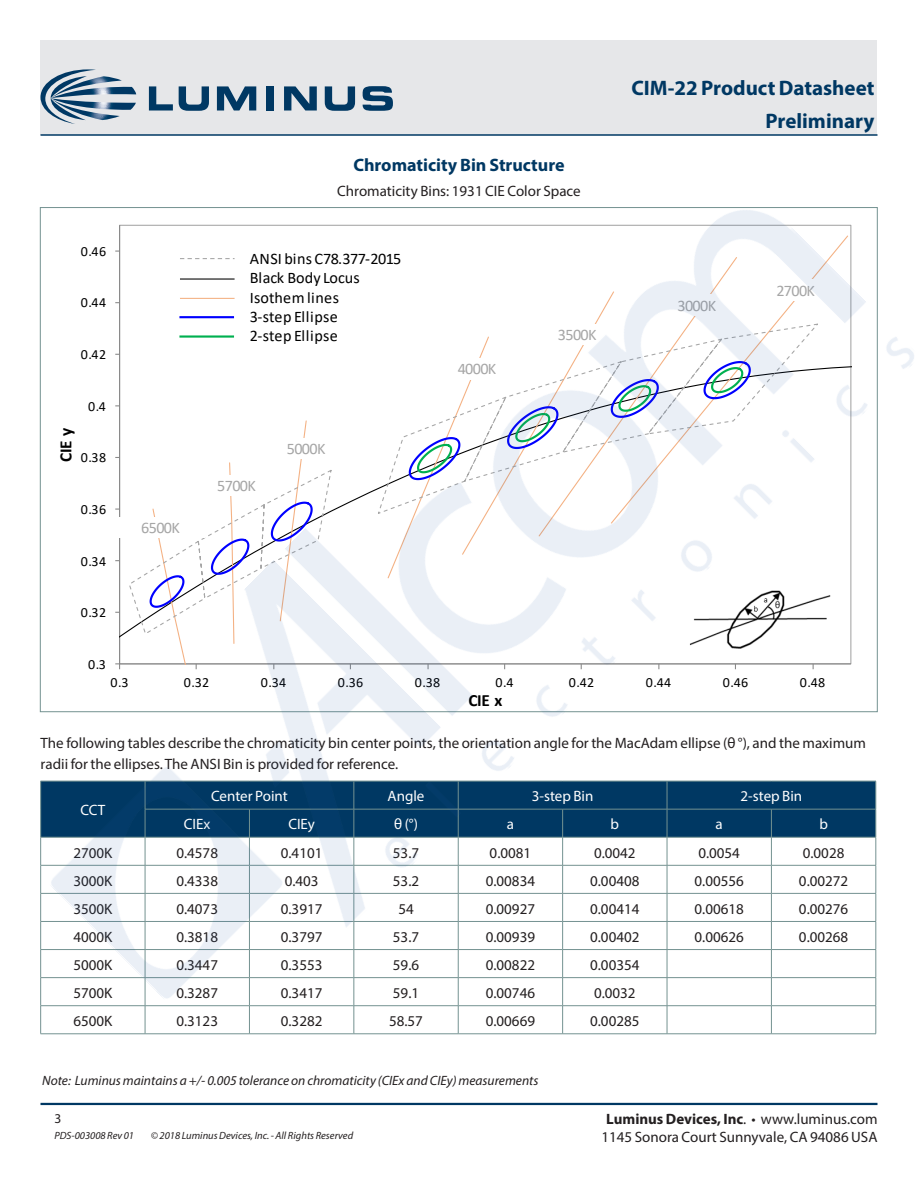
<style>
.page{position:relative;width:918px;height:1188px;background:#fff}
.page>*{position:absolute;margin:0;border:0;box-sizing:border-box;transform-origin:0 0}
.DS_Title1{font:700 21px "Myriad Pro";color:#003863}
.节{font:700 18px "Myriad Pro";color:#003863}
.t1{font:700 17.25px "Calibri";letter-spacing:-.025em;color:#000}
.t2{font:16.05px/19.4px "Calibri";letter-spacing:.01em;color:#000}
.t3{font:16.05px "Calibri";letter-spacing:-.04em;color:#a6a6a6}
.正文{font:15px/21px "Myriad Pro";color:#231f20}
.t4{font:15px "Myriad Pro";color:#fff}
.t5{font:700 15px "Myriad Pro";color:#231f20}
.DS_Body{font:15px "Myriad Pro";color:#231f20}
.t6{font:13.95px "Calibri";letter-spacing:.03em;color:#000}
.DS_Body-2{font:italic 13.5px "Myriad Pro";color:#231f20}
.zzFooterRight2{font:13.5px "Myriad Pro";color:#231f20}
.zzFooterRight1{font:italic 10.5px "Myriad Pro";color:#231f20}
.s1{font-weight:400}
</style>
<div class="page">
<div style="left:40px;top:40px;width:838px;height:95px;background:#e6e7e9"></div>
<hr style="left:40px;top:1103px;width:838px;height:2px;background:#003863">
<hr style="left:40px;top:134px;width:838px;height:2px;background:#003863">
<svg style="left:40px;top:69px;width:96px;height:55px"></svg>
<svg style="left:149px;top:86px;width:24px;height:25px"></svg>
<svg style="left:179px;top:86px;width:30px;height:25px"></svg>
<svg style="left:217px;top:86px;width:39px;height:25px"></svg>
<div style="left:266px;top:86px;width:8px;height:25px;background:#003863"></div>
<svg style="left:284px;top:86px;width:33px;height:25px"></svg>
<svg style="left:325px;top:86px;width:30px;height:25px"></svg>
<svg style="left:363px;top:86px;width:30px;height:25px"></svg>
<img style="left:39px;top:135px;width:875px;height:900px">
<p class="t6" style="left:81px;top:241px;width:27px">0.46</p>
<p class="t6" style="left:81px;top:293px;width:27px">0.44</p>
<p class="t6" style="left:81px;top:345px;width:27px">0.42</p>
<p class="t6" style="left:88px;top:396px;width:19px">0.4</p>
<p class="t1" style="left:54px;top:462px;width:35px;rotate:-90deg">CIE y</p>
<p class="t6" style="left:81px;top:448px;width:27px">0.38</p>
<p class="t6" style="left:81px;top:500px;width:27px">0.36</p>
<p class="t6" style="left:81px;top:551px;width:27px">0.34</p>
<p class="t6" style="left:81px;top:603px;width:27px">0.32</p>
<p class="t6" style="left:88px;top:654px;width:19px">0.3</p>
<p class="t3" style="left:141px;top:516px;width:40px">6500K</p>
<p class="节" style="left:353px;top:154px;width:213px">Chromaticity Bin Structure</p>
<p class="DS_Body" style="left:337px;top:181px;width:245px">Chromaticity Bins: 1931 CIE Color Space</p>
<p class="t2" style="left:250px;top:248px;width:153px">ANSI bins C78.377-2015<br>Black Body Locus<br>Isothem lines<br>3-step Ellipse<br>2-step Ellipse</p>
<p class="t3" style="left:217px;top:475px;width:40px">5700K</p>
<p class="t3" style="left:287px;top:438px;width:40px">5000K</p>
<p class="t3" style="left:458px;top:358px;width:40px">4000K</p>
<p class="t3" style="left:558px;top:324px;width:40px">3500K</p>
<p class="DS_Title1" style="left:631px;top:74px;width:245px">CIM-22 Product Datasheet</p>
<p class="DS_Title1" style="left:766px;top:107px;width:110px">Preliminary</p>
<p class="t3" style="left:678px;top:294px;width:40px">3000K</p>
<p class="t3" style="left:776px;top:279px;width:40px">2700K</p>
<p class="t6" style="left:111px;top:673px;width:19px">0.3</p>
<p class="t6" style="left:184px;top:673px;width:27px">0.32</p>
<p class="t6" style="left:261px;top:673px;width:27px">0.34</p>
<p class="t6" style="left:338px;top:673px;width:27px">0.36</p>
<p class="t6" style="left:415px;top:673px;width:27px">0.38</p>
<p class="t6" style="left:496px;top:673px;width:19px">0.4</p>
<p class="t6" style="left:569px;top:673px;width:27px">0.42</p>
<p class="t6" style="left:646px;top:673px;width:27px">0.44</p>
<p class="t6" style="left:723px;top:673px;width:27px">0.46</p>
<p class="t6" style="left:800px;top:673px;width:27px">0.48</p>
<p class="t1" style="left:469px;top:688px;width:35px">CIE x</p>
<p class="正文" style="left:41px;top:732px;width:827px">The following tables describe the chromaticity bin center points, the orientation angle for the MacAdam ellipse (θ °), and the maximum radii for the ellipses. The ANSI Bin is provided for reference.</p>
<p class="t4" style="left:80px;top:801px;width:26px">CCT</p>
<p class="t4" style="left:211px;top:787px;width:78px">Center Point</p>
<p class="t4" style="left:388px;top:787px;width:38px">Angle</p>
<p class="t4" style="left:532px;top:787px;width:63px">3-step Bin</p>
<p class="t4" style="left:741px;top:787px;width:63px">2-step Bin</p>
<p class="t4" style="left:184px;top:815px;width:28px">CIEx</p>
<p class="t4" style="left:288px;top:815px;width:28px">CIEy</p>
<p class="t4" style="left:394px;top:815px;width:25px">θ (°)</p>
<p class="t4" style="left:507px;top:815px;width:9px">a</p>
<p class="t4" style="left:611px;top:815px;width:10px">b</p>
<p class="t4" style="left:716px;top:815px;width:9px">a</p>
<p class="t4" style="left:819px;top:815px;width:10px">b</p>
<p class="正文" style="left:73px;top:842px;width:40px">2700K</p>
<p class="正文" style="left:176px;top:842px;width:43px">0.4578</p>
<p class="正文" style="left:281px;top:842px;width:43px">0.4101</p>
<p class="正文" style="left:393px;top:842px;width:28px">53.7</p>
<p class="正文" style="left:490px;top:842px;width:43px">0.0081</p>
<p class="正文" style="left:594px;top:842px;width:43px">0.0042</p>
<p class="正文" style="left:698px;top:842px;width:43px">0.0054</p>
<p class="正文" style="left:803px;top:842px;width:43px">0.0028</p>
<p class="正文" style="left:73px;top:870px;width:40px">3000K</p>
<p class="正文" style="left:176px;top:870px;width:43px">0.4338</p>
<p class="正文" style="left:285px;top:870px;width:35px">0.403</p>
<p class="正文" style="left:393px;top:870px;width:28px">53.2</p>
<p class="正文" style="left:486px;top:870px;width:51px">0.00834</p>
<p class="正文" style="left:590px;top:870px;width:51px">0.00408</p>
<p class="正文" style="left:695px;top:870px;width:51px">0.00556</p>
<p class="正文" style="left:799px;top:870px;width:51px">0.00272</p>
<p class="正文" style="left:73px;top:898px;width:40px">3500K</p>
<p class="正文" style="left:176px;top:898px;width:43px">0.4073</p>
<p class="正文" style="left:281px;top:898px;width:43px">0.3917</p>
<p class="正文" style="left:398px;top:898px;width:17px">54</p>
<p class="正文" style="left:486px;top:898px;width:51px">0.00927</p>
<p class="正文" style="left:590px;top:898px;width:51px">0.00414</p>
<p class="正文" style="left:695px;top:898px;width:51px">0.00618</p>
<p class="正文" style="left:799px;top:898px;width:51px">0.00276</p>
<p class="正文" style="left:73px;top:926px;width:40px">4000K</p>
<p class="正文" style="left:176px;top:926px;width:43px">0.3818</p>
<p class="正文" style="left:281px;top:926px;width:43px">0.3797</p>
<p class="正文" style="left:393px;top:926px;width:28px">53.7</p>
<p class="正文" style="left:486px;top:926px;width:51px">0.00939</p>
<p class="正文" style="left:590px;top:926px;width:51px">0.00402</p>
<p class="正文" style="left:695px;top:926px;width:51px">0.00626</p>
<p class="正文" style="left:799px;top:926px;width:51px">0.00268</p>
<p class="正文" style="left:73px;top:954px;width:40px">5000K</p>
<p class="正文" style="left:176px;top:954px;width:43px">0.3447</p>
<p class="正文" style="left:281px;top:954px;width:43px">0.3553</p>
<p class="正文" style="left:393px;top:954px;width:28px">59.6</p>
<p class="正文" style="left:486px;top:954px;width:51px">0.00822</p>
<p class="正文" style="left:590px;top:954px;width:51px">0.00354</p>
<p class="正文" style="left:73px;top:982px;width:40px">5700K</p>
<p class="正文" style="left:176px;top:982px;width:43px">0.3287</p>
<p class="正文" style="left:281px;top:982px;width:43px">0.3417</p>
<p class="正文" style="left:393px;top:982px;width:28px">59.1</p>
<p class="正文" style="left:486px;top:982px;width:51px">0.00746</p>
<p class="正文" style="left:594px;top:982px;width:43px">0.0032</p>
<p class="正文" style="left:73px;top:1010px;width:40px">6500K</p>
<p class="正文" style="left:176px;top:1010px;width:43px">0.3123</p>
<p class="正文" style="left:281px;top:1010px;width:43px">0.3282</p>
<p class="正文" style="left:389px;top:1010px;width:35px">58.57</p>
<p class="正文" style="left:486px;top:1010px;width:51px">0.00669</p>
<p class="正文" style="left:590px;top:1010px;width:51px">0.00285</p>
<p class="DS_Body-2" style="left:42px;top:1072px;width:498px">Note: Luminus maintains a +/- 0.005 tolerance on chromaticity (CIEx and CIEy) measurements</p>
<p class="zzFooterRight2" style="left:54px;top:1110px;width:8px">3</p>
<p class="zzFooterRight1" style="left:54px;top:1129px;width:81px">PDS-003008 Rev 01</p>
<p class="zzFooterRight1" style="left:151px;top:1129px;width:204px">© 2018 Luminus Devices, Inc. - All Rights Reserved</p>
<p class="t5" style="left:606px;top:1109px;width:273px">Luminus Devices, Inc<span class="s1">. • www.luminus.com</span></p>
<p class="正文" style="left:601px;top:1126px;width:278px">1145 Sonora Court Sunnyvale, CA 94086 USA</p>
</div>
